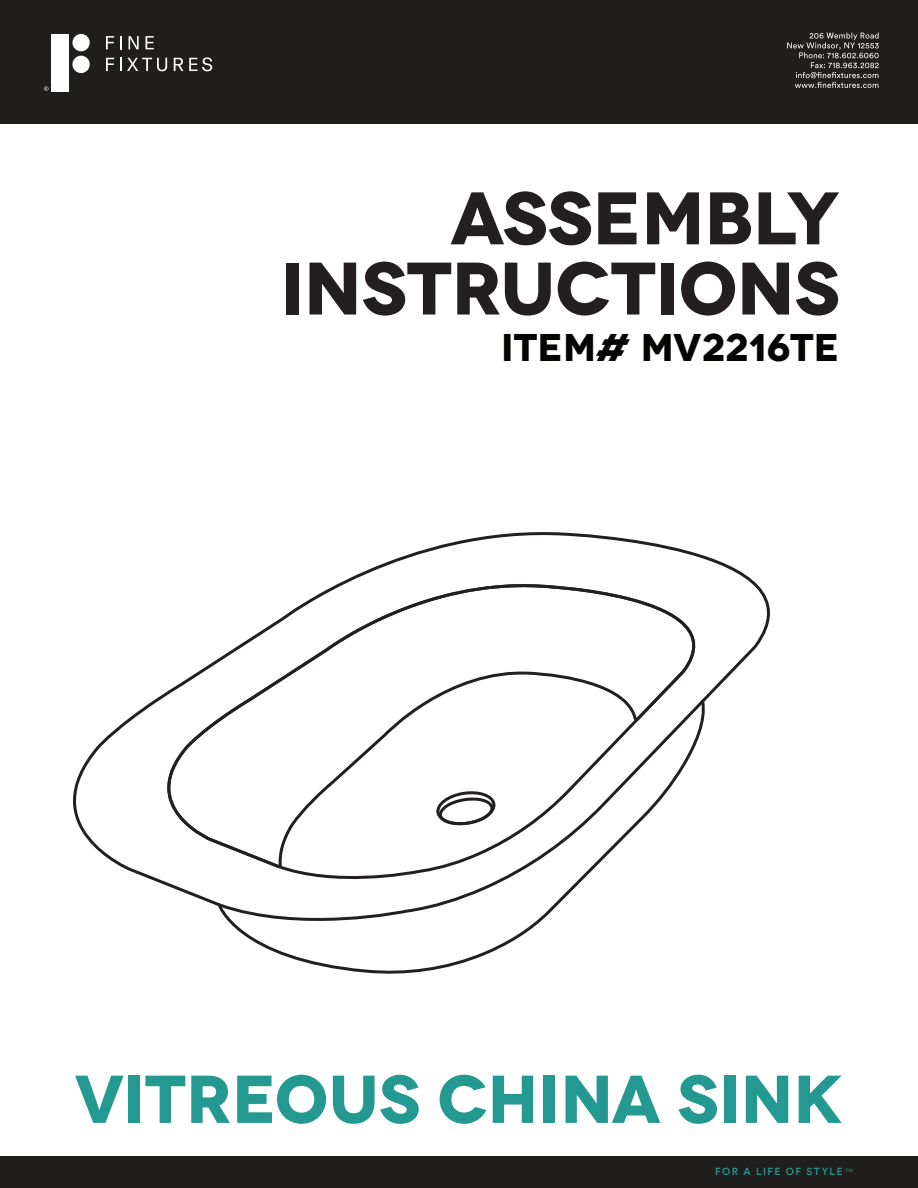
<style>
.page{position:relative;width:918px;height:1188px;background:#fff}
.page>*{position:absolute;margin:0;border:0;box-sizing:border-box;transform-origin:0 0}
.t1{font:700 74.25px/70.2px "Novecentowide";letter-spacing:-.005em;color:#231f20;text-align:right}
.t2{font:700 67.5px "Novecentowide";color:#249991}
.t3{font:700 38.55px "Novecentowide";color:#040503}
.t4{font:500 10.2px "Circular Std";letter-spacing:.14em;color:#249991}
</style>
<div class="page">
<div style="left:0;top:1156px;width:918px;height:32px;background:#211e1e"></div>
<svg style="left:73px;top:532px;width:697px;height:341px"></svg>
<svg style="left:135px;top:579px;width:605px;height:326px"></svg>
<svg style="left:216px;top:698px;width:490px;height:276px"></svg>
<div style="left:0;top:0;width:918px;height:123px;background:#211e1e"></div>
<div style="left:51px;top:34px;width:17px;height:58px;background:#fff"></div>
<div style="left:72px;top:34px;width:18px;height:17px;background:#fff;border-radius:50%"></div>
<div style="left:72px;top:56px;width:18px;height:17px;background:#fff;border-radius:50%"></div>
<svg style="left:106px;top:36px;width:8px;height:13px"></svg>
<svg style="left:120px;top:36px;width:2px;height:13px"></svg>
<svg style="left:129px;top:36px;width:10px;height:13px"></svg>
<svg style="left:146px;top:36px;width:8px;height:13px"></svg>
<svg style="left:106px;top:58px;width:8px;height:13px"></svg>
<svg style="left:120px;top:58px;width:47px;height:13px"></svg>
<svg style="left:174px;top:58px;width:9px;height:13px"></svg>
<svg style="left:189px;top:57px;width:23px;height:14px"></svg>
<svg style="left:44px;top:86px;width:5px;height:5px"></svg>
<svg style="left:787px;top:33px;width:92px;height:55px"></svg>
<p class="t1" style="left:280px;top:184px;width:561px">ASSEMBLY<br>INSTRUCTIONS</p>
<p class="t3" style="left:501px;top:323px;width:339px">ITEM# MV2216TE</p>
<p class="t2" style="left:75px;top:1057px;width:769px">VITREOUS CHINA SINK</p>
<p class="t4" style="left:715px;top:1165px;width:139px">FOR A LIFE OF STYLE <sup>TM</sup></p>
</div>
